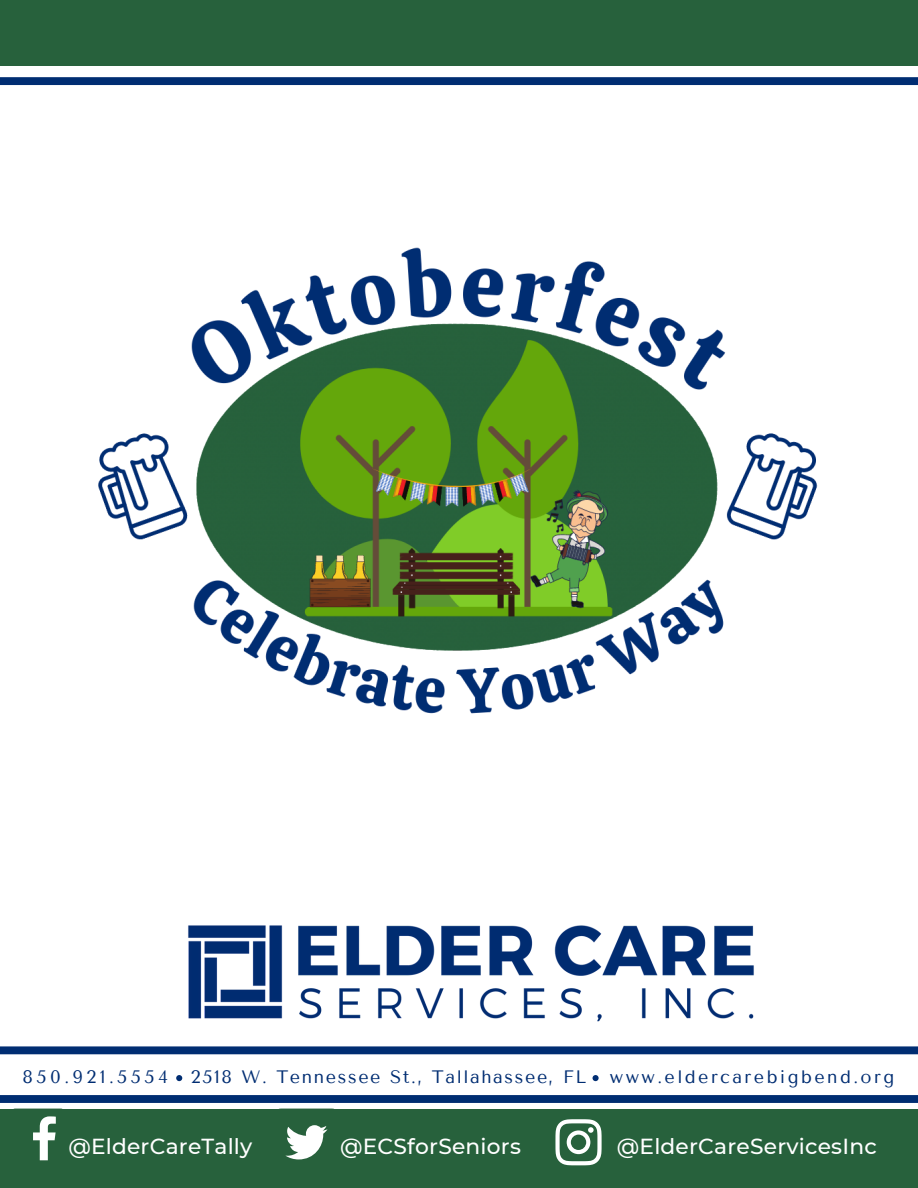
<style>
.page{position:relative;width:918px;height:1188px;background:#fff}
.page>*{position:absolute;margin:0;border:0;box-sizing:border-box;transform-origin:0 0}
.t1{font:56.4px "Tenor Sans";color:#002d72}
.t2{font:500 21.75px "Montserrat";letter-spacing:.01em;color:#fff}
.t3{font:18px "Tenor Sans";letter-spacing:.09em;color:#002d72}
.t4{font:18px "Tenor Sans";letter-spacing:.135em;color:#002d72}
.t5{font:18px "Tenor Sans";letter-spacing:.195em;color:#002d72}
</style>
<div class="page">
<img style="left:188px;top:925px;width:566px;height:97px">
<img style="left:98px;top:247px;width:720px;height:467px">
<div style="left:0;top:1109px;width:918px;height:79px;background:#27613c"></div>
<svg style="left:33px;top:1116px;width:23px;height:44px"></svg>
<svg style="left:285px;top:1125px;width:43px;height:34px"></svg>
<svg style="left:555px;top:1119px;width:47px;height:46px"></svg>
<div style="left:0;top:1046px;width:918px;height:8px;background:#002d72"></div>
<div style="left:0;top:1095px;width:918px;height:8px;background:#002d72"></div>
<div style="left:0;top:0;width:918px;height:66px;background:#27613c"></div>
<div style="left:0;top:77px;width:918px;height:8px;background:#002d72"></div>
<p class="t5" style="left:23px;top:1067px;width:147px">850.921.5554</p>
<p class="t1" style="left:172px;top:1029px;width:17px">.</p>
<p class="t3" style="left:191px;top:1067px;width:397px">2518 W. Tennessee St., Tallahassee, FL</p>
<p class="t1" style="left:588px;top:1029px;width:17px">.</p>
<p class="t4" style="left:610px;top:1067px;width:286px">www.eldercarebigbend.org</p>
<p class="t2" style="left:68px;top:1132px;width:185px">@ElderCareTally</p>
<p class="t2" style="left:340px;top:1132px;width:182px">@ECSforSeniors</p>
<p class="t2" style="left:617px;top:1132px;width:261px">@ElderCareServicesInc</p>
</div>
